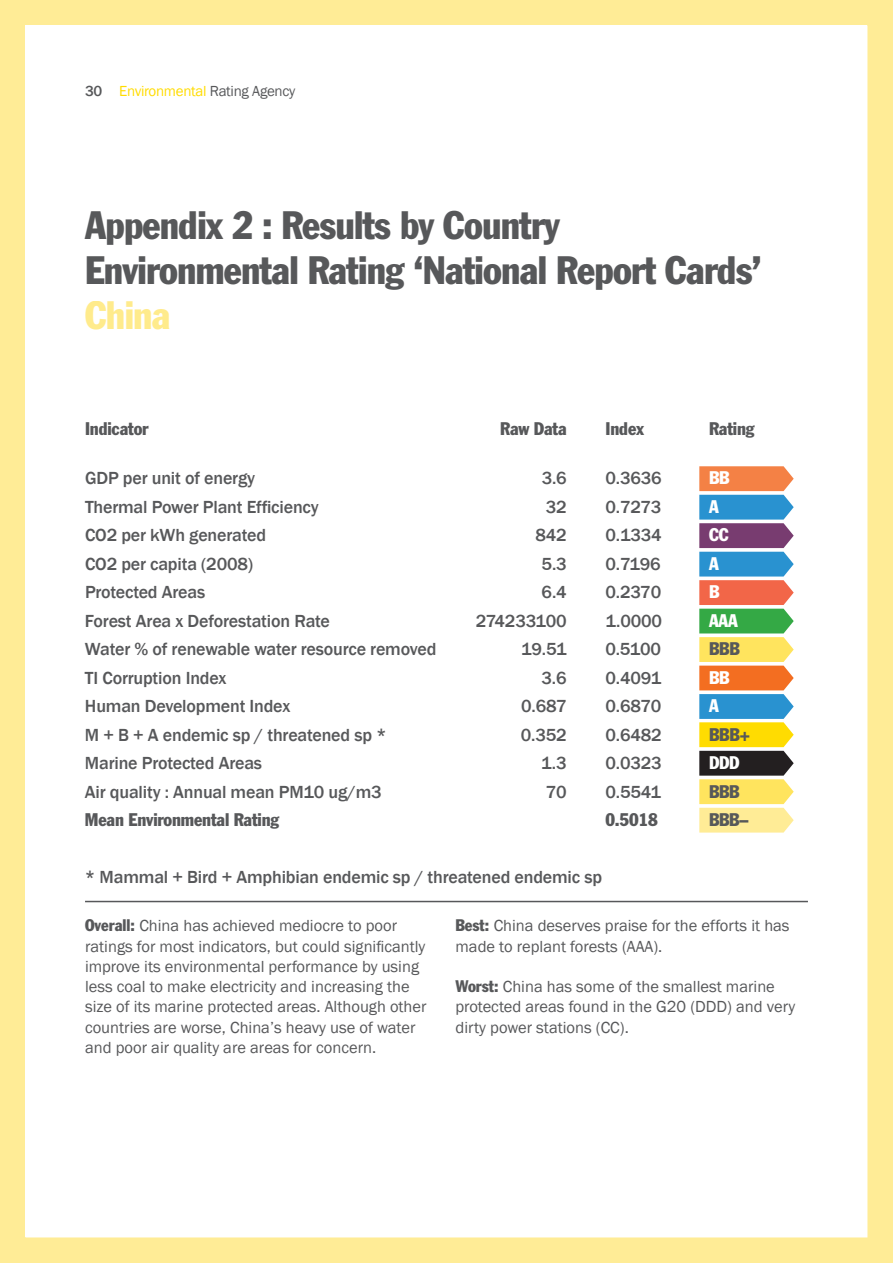
<style>
.page{position:relative;width:893px;height:1263px;background:#ffec96}
.page>*{position:absolute;margin:0;border:0;box-sizing:border-box;transform-origin:0 0}
.t1{font:condensed 39px/45px "Franklin Gothic";letter-spacing:-.02em;color:#57585a}
.t2{font:condensed 39px "Franklin Gothic";letter-spacing:-.02em;color:#ffeb8c}
.t3{font:500 18px "Franklin Gothic";letter-spacing:-.01em;color:#57585a}
.t4{font:condensed 18px "Franklin Gothic";letter-spacing:-.01em;color:#57585a}
.t5{font:condensed 18px "Franklin Gothic";letter-spacing:-.01em;color:#fff}
.t6{font:16.5px/20.2px "Franklin Gothic";color:#57585a}
.t7{font:15px "Franklin Gothic";letter-spacing:-.02em;color:#ffdc01}
.s1{font-weight:500;color:#57585a}
.s2{color:#57585a}
.s3{font-stretch:condensed}
</style>
<div class="page">
<div style="left:26px;top:26px;width:841px;height:1211px;background:#fff"></div>
<hr style="left:85px;top:901px;width:723px;height:1px;background:#57585a">
<svg style="left:699px;top:466px;width:95px;height:366px;background:#b0a881"></svg>
<p class="t7" style="left:85px;top:81px;width:212px"><span class="s1">30</span> Environmental <span class="s2">Rating Agency</span></p>
<h1 class="t1" style="left:85px;top:202px;width:678px">Appendix 2 : Results by Country<br>Environmental Rating ‘National Report Cards’</h1>
<h1 class="t2" style="left:85px;top:292px;width:87px">China</h1>
<p class="t4" style="left:85px;top:418px;width:65px">Indicator</p>
<p class="t4" style="left:500px;top:418px;width:68px">Raw Data</p>
<p class="t4" style="left:606px;top:418px;width:40px">Index</p>
<p class="t4" style="left:709px;top:418px;width:47px">Rating</p>
<p class="t3" style="left:85px;top:467px;width:172px">GDP per unit of energy</p>
<p class="t3" style="left:542px;top:467px;width:27px">3.6</p>
<p class="t3" style="left:606px;top:467px;width:58px">0.3636</p>
<p class="t5" style="left:709px;top:467px;width:22px">BB</p>
<p class="t3" style="left:85px;top:496px;width:235px">Thermal Power Plant Efficiency</p>
<p class="t3" style="left:546px;top:496px;width:22px">32</p>
<p class="t3" style="left:606px;top:496px;width:57px">0.7273</p>
<p class="t5" style="left:709px;top:496px;width:11px">A</p>
<p class="t3" style="left:85px;top:524px;width:183px">CO2 per kWh generated</p>
<p class="t3" style="left:535px;top:524px;width:33px">842</p>
<p class="t3" style="left:606px;top:524px;width:58px">0.1334</p>
<p class="t5" style="left:709px;top:524px;width:21px">CC</p>
<p class="t3" style="left:85px;top:553px;width:170px">CO2 per capita (2008)</p>
<p class="t3" style="left:542px;top:553px;width:27px">5.3</p>
<p class="t3" style="left:606px;top:553px;width:57px">0.7196</p>
<p class="t5" style="left:709px;top:553px;width:11px">A</p>
<p class="t3" style="left:85px;top:581px;width:122px">Protected Areas</p>
<p class="t3" style="left:542px;top:581px;width:27px">6.4</p>
<p class="t3" style="left:605px;top:581px;width:57px">0.2370</p>
<p class="t5" style="left:709px;top:581px;width:12px">B</p>
<p class="t3" style="left:85px;top:610px;width:247px">Forest Area x Deforestation Rate</p>
<p class="t3" style="left:476px;top:610px;width:92px">274233100</p>
<p class="t3" style="left:605px;top:610px;width:58px">1.0000</p>
<p class="t5" style="left:709px;top:609px;width:30px">AAA</p>
<p class="t3" style="left:85px;top:638px;width:353px">Water % of renewable water resource removed</p>
<p class="t3" style="left:521px;top:638px;width:47px">19.51</p>
<p class="t3" style="left:605px;top:638px;width:57px">0.5100</p>
<p class="t4" style="left:709px;top:638px;width:32px">BBB</p>
<p class="t3" style="left:85px;top:667px;width:143px">TI Corruption Index</p>
<p class="t3" style="left:542px;top:667px;width:27px">3.6</p>
<p class="t3" style="left:605px;top:667px;width:57px">0.4091</p>
<p class="t5" style="left:709px;top:666px;width:22px">BB</p>
<p class="t3" style="left:85px;top:695px;width:207px">Human Development Index</p>
<p class="t3" style="left:521px;top:695px;width:47px">0.687</p>
<p class="t3" style="left:605px;top:695px;width:57px">0.6870</p>
<p class="t5" style="left:709px;top:695px;width:11px">A</p>
<p class="t3" style="left:85px;top:724px;width:303px">M + B + A endemic sp / threatened sp *</p>
<p class="t3" style="left:521px;top:724px;width:47px">0.352</p>
<p class="t3" style="left:605px;top:724px;width:58px">0.6482</p>
<p class="t4" style="left:709px;top:723px;width:43px">BBB+</p>
<p class="t3" style="left:85px;top:752px;width:179px">Marine Protected Areas</p>
<p class="t3" style="left:541px;top:752px;width:27px">1.3</p>
<p class="t3" style="left:605px;top:752px;width:58px">0.0323</p>
<p class="t5" style="left:709px;top:752px;width:32px">DDD</p>
<p class="t3" style="left:85px;top:781px;width:298px">Air quality : Annual mean PM10 ug/m3</p>
<p class="t3" style="left:546px;top:781px;width:22px">70</p>
<p class="t3" style="left:605px;top:781px;width:57px">0.5541</p>
<p class="t4" style="left:709px;top:780px;width:32px">BBB</p>
<p class="t4" style="left:85px;top:809px;width:196px">Mean Environmental Rating</p>
<p class="t4" style="left:605px;top:809px;width:54px">0.5018</p>
<p class="t4" style="left:709px;top:809px;width:41px">BBB–</p>
<p class="t3" style="left:85px;top:866px;width:519px">* Mammal + Bird + Amphibian endemic sp / threatened endemic sp</p>
<p class="t6" style="left:85px;top:916px;width:343px"><span class="s3">Overall:</span> China has achieved mediocre to poor ratings for most indicators, but could significantly improve its environmental performance by using less coal to make electricity and increasing the size of its marine protected areas. Although other countries are worse, China’s heavy use of water and poor air quality are areas for concern.</p>
<p class="t6" style="left:455px;top:916px;width:336px"><span class="s3">Best:</span> China deserves praise for the efforts it has made to replant forests (AAA).</p>
<p class="t6" style="left:455px;top:977px;width:341px"><span class="s3">Worst:</span> China has some of the smallest marine protected areas found in the G20 (DDD) and very dirty power stations (CC).</p>
</div>
